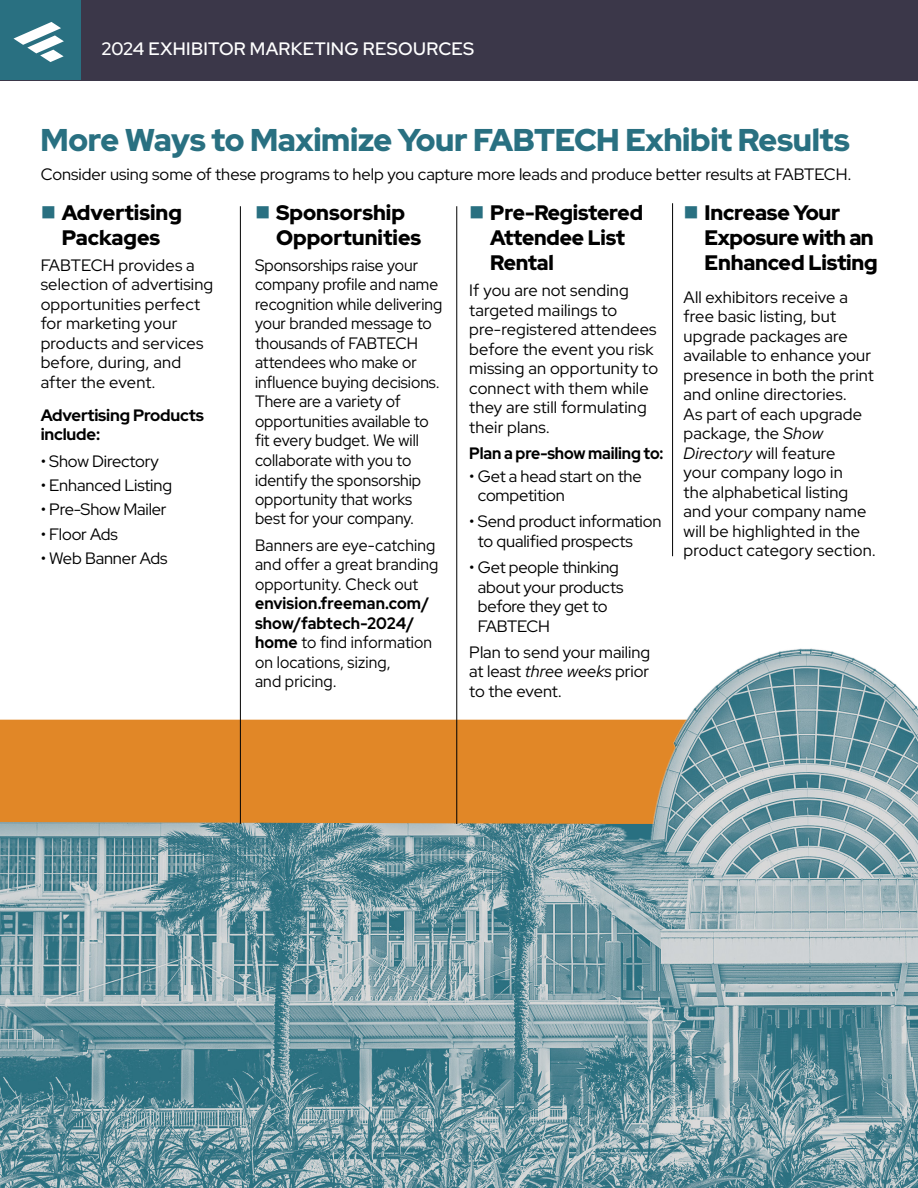
<style>
.page{position:relative;width:918px;height:1188px;background:#fff}
.page>*{position:absolute;margin:0;border:0;box-sizing:border-box;transform-origin:0 0}
.t1{font:900 31.5px "Red Hat Display";letter-spacing:-.01em;color:#297081}
.t2{font:900 21px/25.2px "Red Hat Display";letter-spacing:-.01em;color:#000}
.t3{font:500 18px "Red Hat Display";letter-spacing:.015em;color:#fff}
.t4{font:16.5px/19.5px "Red Hat Display";color:#000}
.t5{font:16.5px/19.5px "Red Hat Display";color:#000;scale:.95 1}
.t6{font:700 16.5px/19.5px "Red Hat Display";letter-spacing:-.01em;color:#000}
.t7{font:700 16.5px "Red Hat Display";letter-spacing:-.01em;color:#000;scale:.95 1}
.s1{color:#297081}
.s2{font-weight:800}
.s3{font-style:italic}
</style>
<div class="page">
<div style="left:0;top:0;width:918px;height:80px;background:#3b3749"></div>
<div style="left:0;top:0;width:81px;height:80px;background:#297081"></div>
<svg style="left:13px;top:22px;width:51px;height:40px"></svg>
<hr style="left:672px;top:203px;width:1px;height:353px;background:#000">
<img style="left:0;top:643px;width:918px;height:545px">
<hr style="left:240px;top:206px;width:1px;height:618px;background:#000">
<hr style="left:456px;top:206px;width:1px;height:618px;background:#000">
<p class="t3" style="left:102px;top:37px;width:374px">2024 EXHIBITOR MARKETING RESOURCES</p>
<h1 class="t1" style="left:40px;top:119px;width:811px">More Ways to Maximize Your FABTECH Exhibit Results</h1>
<p class="t4" style="left:41px;top:164px;width:813px">Consider using some of these programs to help you capture more leads and produce better results at FABTECH.</p>
<p class="t2" style="left:41px;top:199px;width:143px;text-align:center"><span class="s1">■</span> Advertising<br>Packages</p>
<p class="t4" style="left:41px;top:255px;width:174px">FABTECH provides a selection of advertising opportunities perfect for marketing your products and services before, during, and after the event.</p>
<p class="t6" style="left:41px;top:405px;width:165px">Advertising Products include:</p>
<p class="t4" style="left:41px;top:452px;width:120px">• Show Directory</p>
<p class="t4" style="left:41px;top:476px;width:133px">• Enhanced Listing</p>
<p class="t4" style="left:41px;top:500px;width:127px">• Pre-Show Mailer</p>
<p class="t4" style="left:41px;top:524px;width:79px">• Floor Ads</p>
<p class="t4" style="left:41px;top:548px;width:128px">• Web Banner Ads</p>
<p class="t2" style="left:276px;top:199px;width:147px;text-indent:-21px"><span class="s1">■</span> Sponsorship<br>Opportunities</p>
<p class="t5" style="left:255px;top:255px;width:199px">Sponsorships raise your company profile and name recognition while delivering your branded message to thousands of FABTECH attendees who make or influence buying decisions.<br>There are a variety of opportunities available to fit every budget. We will collaborate with you to identify the sponsorship opportunity that works best for your company.</p>
<p class="t5" style="left:255px;top:535px;width:195px">Banners are eye-catching and offer a great branding opportunity. Check out</p>
<p class="t5" style="left:255px;top:593px;width:188px"><span class="s2">envision.freeman.com/ show/fabtech-2024/ home</span> to find information on locations, sizing,<br>and pricing.</p>
<p class="t2" style="left:490px;top:199px;width:154px;text-indent:-21px"><span class="s1">■</span> Pre-Registered<br>Attendee List<br>Rental</p>
<p class="t4" style="left:469px;top:280px;width:190px">If you are not sending targeted mailings to pre-registered attendees before the event you risk missing an opportunity to connect with them while they are still formulating their plans.</p>
<p class="t7" style="left:469px;top:442px;width:206px">Plan a pre-show mailing to:</p>
<p class="t4" style="left:478px;top:466px;width:165px;text-indent:-9px">• Get a head start on the competition</p>
<p class="t4" style="left:478px;top:512px;width:185px;text-indent:-9px">• Send product information to qualified prospects</p>
<p class="t4" style="left:478px;top:557px;width:147px;text-indent:-9px">• Get people thinking about your products before they get to<br>FABTECH</p>
<p class="t4" style="left:469px;top:642px;width:182px;text-align:justify">Plan to send your mailing at least <span class="s3">three weeks</span> prior to the event.</p>
<p class="t2" style="left:705px;top:199px;width:175px;text-indent:-21px"><span class="s1">■</span> Increase Your<br>Exposure with an<br>Enhanced Listing</p>
<p class="t4" style="left:684px;top:287px;width:194px">All exhibitors receive a free basic listing, but upgrade packages are available to enhance your presence in both the print and online directories.<br>As part of each upgrade package, the <span class="s3">Show<br>Directory</span> will feature<br>your company logo in<br>the alphabetical listing and your company name will be highlighted in the product category section.</p>
</div>
